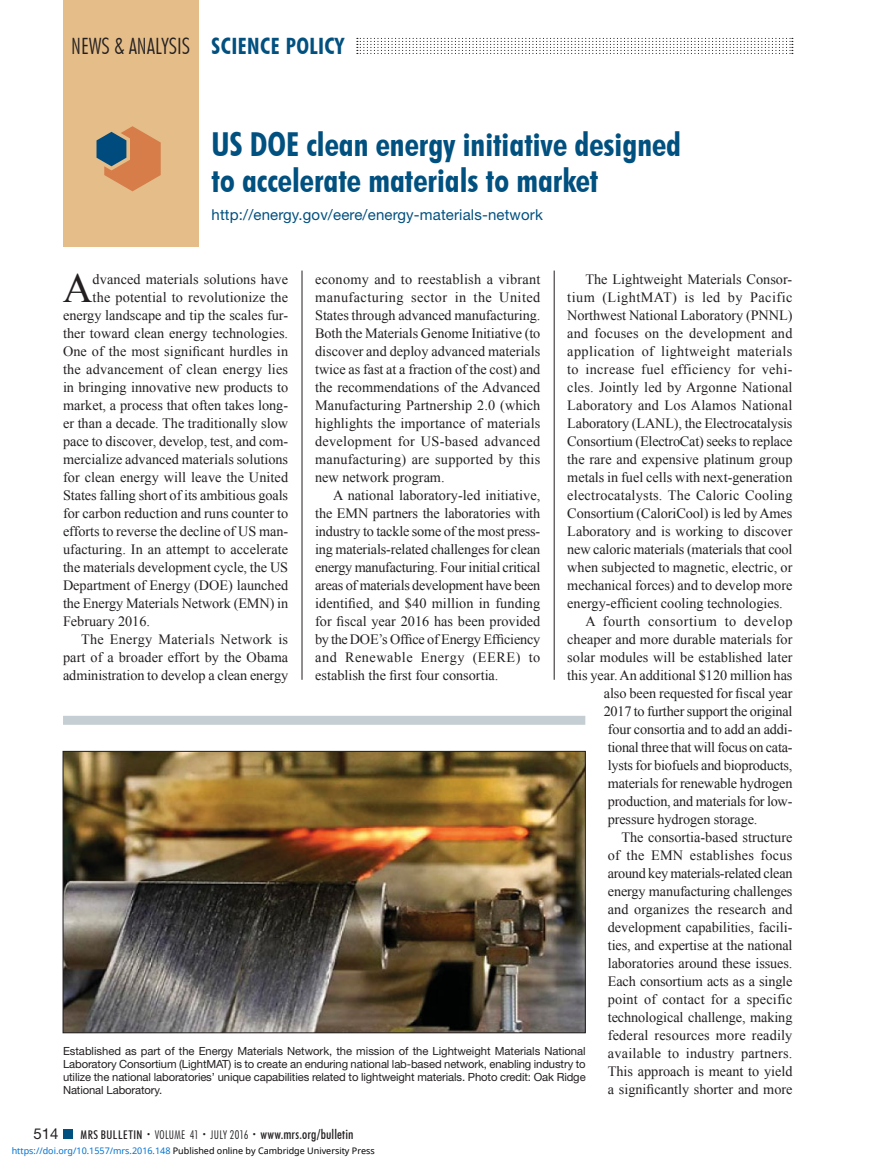
<style>
.page{position:relative;width:878px;height:1175px;background:#fff}
.page>*{position:absolute;margin:0;border:0;box-sizing:border-box;transform-origin:0 0}
.t1{font:41.4px "Times New Roman";color:#231f20}
.t2{font:700 condensed 33px/36px "Futura BT";color:#005080}
.t3{font:300 condensed 22.5px "Futura BT";color:#231f20}
.t4{font:700 condensed 22.5px "Futura BT";letter-spacing:.02em;color:#005080}
.t5{font:15px "Helvetica Neue LT Std";letter-spacing:.01em;color:#005080}
.t6{font:15px "Helvetica Neue LT Std";color:#231f20}
.t7{font:14.25px/18px "Times New Roman";color:#231f20;text-align:justify}
.t8{font:14.25px "Times New Roman";letter-spacing:-.02em;color:#231f20}
.t9{font:14.25px "Times New Roman";letter-spacing:.03em;color:#231f20}
.t10{font:14.25px "Times New Roman";letter-spacing:.02em;color:#231f20}
.t11{font:14.25px "Times New Roman";letter-spacing:.025em;color:#231f20}
.t12{font:14.25px "Times New Roman";letter-spacing:.035em;color:#231f20}
.t13{font:500 condensed 13.5px "Futura BT";letter-spacing:.01em;color:#231f20}
.t14{font:11.25px/12.8px "Helvetica Neue LT Std";letter-spacing:-.01em;color:#231f20;text-align:justify}
.t15{font:9px "Noto Sans";color:#000}
.s1{font-size:12px}
.s2{font-weight:300;font-size:7.5px}
.s3{font-weight:300;font-size:12px}
.s4{color:#0172cf}
</style>
<div class="page">
<div style="left:63px;top:1130px;width:9px;height:8px;background:#005080"></div>
<svg style="left:357px;top:38px;width:435px;height:16px"></svg>
<div style="left:63px;top:0;width:135px;height:247px;background:#e4bd89"></div>
<svg style="left:96px;top:126px;width:65px;height:65px"></svg>
<hr style="left:554px;top:270px;width:1px;height:410px;background:#231f20">
<hr style="left:301px;top:270px;width:1px;height:410px;background:#231f20">
<img style="left:65px;top:753px;width:518px;height:278px">
<div style="left:63px;top:751px;width:522px;height:282px;border:1px solid #231f20"></div>
<div style="left:63px;top:716px;width:522px;height:8px;background:#c4ced3"></div>
<h3 class="t3" style="left:76px;top:33px;width:108px">NEWS &amp; EVENTS</h3>
<h3 class="t4" style="left:212px;top:32px;width:134px">SCIENCE POLICY</h3>
<h3 class="t3" style="left:71px;top:32px;width:120px">NEWS &amp; ANALYSIS</h3>
<h2 class="t2" style="left:212px;top:126px;width:471px">US DOE clean energy initiative designed to accelerate materials to market</h2>
<p class="t5" style="left:212px;top:209px;width:333px">http://energy.gov/eere/energy-materials-network</p>
<h1 class="t1" style="left:63px;top:265px;width:31px">A</h1>
<p class="t7" style="left:93px;top:270px;width:197px">dvanced materials solutions have</p>
<p class="t7" style="left:315px;top:270px;width:227px">economy and to reestablish a vibrant manufacturing sector in the United States through advanced manufacturing.<br>Both the Materials Genome Initiative (to discover and deploy advanced materials twice as fast at a fraction of the cost) and the recommendations of the Advanced Manufacturing Partnership 2.0 (which highlights the importance of materials development for US-based advanced manufacturing) are supported by this new network program.</p>
<p class="t7" style="left:315px;top:486px;width:227px;text-indent:18px">A national laboratory-led initiative, the EMN partners the laboratories with industry to tackle some of the most press&shy;ing materials-related challenges for clean energy manufacturing. Four initial critical areas of materials development have been identified, and $40 million in funding for fiscal year 2016 has been provided by the DOE’s Office of Energy Efficiency and Renewable Energy (EERE) to establish the first four consortia.</p>
<p class="t7" style="left:585px;top:270px;width:208px">The Lightweight Materials Consor-</p>
<p class="t9" style="left:567px;top:289px;width:227px">tium (LightMAT) is led by Pacific</p>
<p class="t7" style="left:567px;top:306px;width:227px">Northwest National Laboratory (PNNL)</p>
<p class="t10" style="left:567px;top:325px;width:227px">and focuses on the development and</p>
<p class="t9" style="left:567px;top:343px;width:227px">application of lightweight materials</p>
<p class="t11" style="left:567px;top:361px;width:227px">to increase fuel efficiency for vehi-</p>
<p class="t7" style="left:567px;top:378px;width:227px">cles. Jointly led by Argonne National</p>
<p class="t7" style="left:567px;top:396px;width:227px">Laboratory and Los Alamos National</p>
<p class="t7" style="left:567px;top:414px;width:227px">Laboratory (LANL), the Electrocatalysis</p>
<p class="t7" style="left:567px;top:432px;width:227px">Consortium (ElectroCat) seeks to replace</p>
<p class="t7" style="left:567px;top:450px;width:227px">the rare and expensive platinum group</p>
<p class="t7" style="left:567px;top:468px;width:227px">metals in fuel cells with next-generation</p>
<p class="t7" style="left:567px;top:486px;width:227px">electrocatalysts. The Caloric Cooling</p>
<p class="t7" style="left:567px;top:504px;width:227px">Consortium (CaloriCool) is led by Ames</p>
<p class="t7" style="left:567px;top:522px;width:226px">Laboratory and is working to discover</p>
<p class="t7" style="left:567px;top:540px;width:227px">new caloric materials (materials that cool</p>
<p class="t7" style="left:567px;top:558px;width:227px">when subjected to magnetic, electric, or</p>
<p class="t7" style="left:567px;top:576px;width:227px">mechanical forces) and to develop more</p>
<p class="t7" style="left:567px;top:594px;width:217px">energy-efficient cooling technologies.</p>
<p class="t12" style="left:585px;top:613px;width:209px">A fourth consortium to develop</p>
<p class="t7" style="left:567px;top:630px;width:227px">cheaper and more durable materials for</p>
<p class="t7" style="left:567px;top:648px;width:226px">solar modules will be established later</p>
<p class="t7" style="left:567px;top:666px;width:227px">this year. An additional $120 million has</p>
<p class="t7" style="left:603px;top:684px;width:190px">also been requested for fiscal year</p>
<p class="t7" style="left:603px;top:702px;width:190px">2017 to further support the original</p>
<p class="t7" style="left:607px;top:720px;width:186px">four consortia and to add an addi-</p>
<p class="t8" style="left:607px;top:739px;width:186px">tional three that will focus on cata-</p>
<p class="t7" style="left:607px;top:756px;width:186px">lysts for biofuels and bioproducts,</p>
<p class="t7" style="left:607px;top:774px;width:186px">materials for renewable hydrogen</p>
<p class="t7" style="left:607px;top:792px;width:186px">production, and materials for low-</p>
<p class="t7" style="left:607px;top:810px;width:151px">pressure hydrogen storage.</p>
<p class="t7" style="left:621px;top:828px;width:173px">The consortia-based structure</p>
<p class="t7" style="left:607px;top:846px;width:186px">of the EMN establishes focus</p>
<p class="t8" style="left:607px;top:865px;width:186px">around key materials-related clean</p>
<p class="t7" style="left:607px;top:882px;width:186px">energy manufacturing challenges</p>
<p class="t7" style="left:607px;top:900px;width:186px">and organizes the research and</p>
<p class="t7" style="left:607px;top:918px;width:186px">development capabilities, facili-</p>
<p class="t7" style="left:607px;top:936px;width:186px">ties, and expertise at the national</p>
<p class="t7" style="left:607px;top:954px;width:186px">laboratories around these issues.</p>
<p class="t7" style="left:607px;top:972px;width:186px">Each consortium acts as a single</p>
<p class="t7" style="left:607px;top:990px;width:186px">point of contact for a specific</p>
<p class="t7" style="left:607px;top:1008px;width:186px">technological challenge, making</p>
<p class="t7" style="left:607px;top:1026px;width:186px">federal resources more readily</p>
<p class="t7" style="left:607px;top:1044px;width:186px">available to industry partners.</p>
<p class="t7" style="left:607px;top:1062px;width:186px">This approach is meant to yield</p>
<p class="t7" style="left:607px;top:1080px;width:186px">a significantly shorter and more</p>
<p class="t7" style="left:93px;top:288px;width:197px">the potential to revolutionize the</p>
<p class="t7" style="left:63px;top:306px;width:227px">energy landscape and tip the scales fur-</p>
<p class="t7" style="left:63px;top:324px;width:227px">ther toward clean energy technologies.</p>
<p class="t7" style="left:63px;top:342px;width:227px">One of the most significant hurdles in</p>
<p class="t7" style="left:63px;top:360px;width:227px">the advancement of clean energy lies</p>
<p class="t7" style="left:63px;top:378px;width:227px">in bringing innovative new products to</p>
<p class="t7" style="left:63px;top:396px;width:227px">market, a process that often takes long-</p>
<p class="t7" style="left:63px;top:414px;width:227px">er than a decade. The traditionally slow</p>
<p class="t7" style="left:63px;top:432px;width:227px">pace to discover, develop, test, and com-</p>
<p class="t7" style="left:63px;top:450px;width:227px">mercialize advanced materials solutions</p>
<p class="t7" style="left:63px;top:468px;width:227px">for clean energy will leave the United</p>
<p class="t7" style="left:63px;top:486px;width:227px">States falling short of its ambitious goals</p>
<p class="t7" style="left:63px;top:504px;width:227px">for carbon reduction and runs counter to</p>
<p class="t7" style="left:63px;top:522px;width:227px">efforts to reverse the decline of US man-</p>
<p class="t7" style="left:63px;top:540px;width:227px">ufacturing. In an attempt to accelerate</p>
<p class="t7" style="left:63px;top:558px;width:227px">the materials development cycle, the US</p>
<p class="t7" style="left:63px;top:576px;width:227px">Department of Energy (DOE) launched</p>
<p class="t7" style="left:63px;top:594px;width:226px">the Energy Materials Network (EMN) in</p>
<p class="t7" style="left:63px;top:612px;width:89px">February 2016.</p>
<p class="t10" style="left:81px;top:631px;width:209px">The Energy Materials Network is</p>
<p class="t7" style="left:63px;top:648px;width:227px">part of a broader effort by the Obama</p>
<p class="t7" style="left:63px;top:666px;width:227px">administration to develop a clean energy</p>
<p class="t14" style="left:63px;top:1046px;width:524px">Established as part of the Energy Materials Network, the mission of the Lightweight Materials National Laboratory Consortium (LightMAT) is to create an enduring national lab-based network, enabling industry to utilize the national laboratories’ unique capabilities related to lightweight materials. Photo credit: Oak Ridge National Laboratory.</p>
<p class="t6" style="left:33px;top:1128px;width:27px">514</p>
<p class="t13" style="left:81px;top:1126px;width:274px"><span class="s1">MRS BULLETIN</span> <span class="s2">•</span> <span class="s3">VOLUME 41</span> <span class="s2">•</span> <span class="s3">JULY 2016</span> <span class="s2">•</span> www.mrs.org/bulletin</p>
<p class="t15" style="left:12px;top:1143px;width:364px"><span class="s4">https://doi.org/10.1557/mrs.2016.148</span> Published online by Cambridge University Press</p>
</div>
